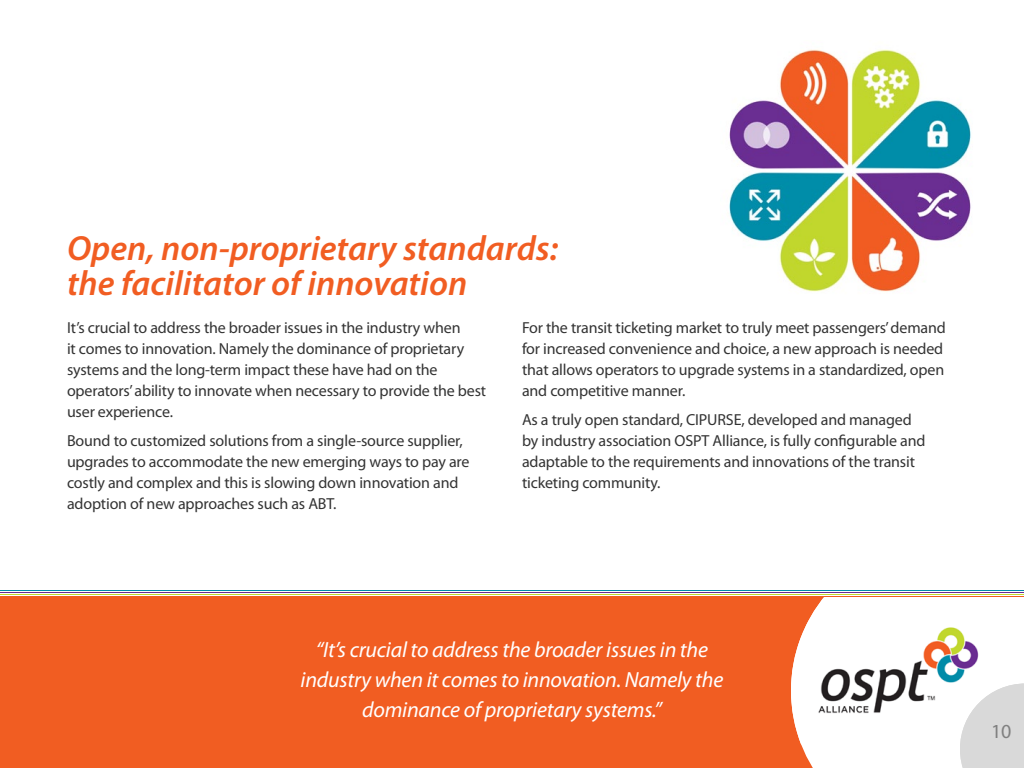
<style>
.page{position:relative;width:1024px;height:768px;background:#fff}
.page>*{position:absolute;margin:0;border:0;box-sizing:border-box;transform-origin:0 0}
.t1{font:italic 600 35px/35px "Myriad Pro";color:#f15d22}
.t2{font:italic 22px/30px "Myriad Pro";letter-spacing:-.01em;color:#fff;text-align:center}
.t3{font:20px "Myriad Pro";color:#808080}
.t4{font:16px/21px "Myriad Pro";letter-spacing:-.01em;color:#333}
</style>
<div class="page">
<div style="left:0;top:596px;width:1024px;height:172px;background:#f15d22"></div>
<div style="left:801px;top:597px;width:223px;height:171px;background:#fff"></div>
<img style="left:791px;top:597px;width:218px;height:147px">
<svg style="left:960px;top:684px;width:64px;height:84px;background:#dfdfdf"></svg>
<img style="left:729px;top:49px;width:242px;height:243px">
<hr style="left:0;top:590px;width:1024px;height:1px;background:#008ca8">
<hr style="left:0;top:592px;width:1024px;height:1px;background:#6a2c90">
<hr style="left:0;top:594px;width:1024px;height:1px;background:#c1d82f">
<p class="t1" style="left:67px;top:230px;width:493px">Open, non-proprietary standards: the facilitator of innovation</p>
<p class="t4" style="left:67px;top:317px;width:421px">It’s crucial to address the broader issues in the industry when<br>it comes to innovation. Namely the dominance of proprietary systems and the long-term impact these have had on the operators’ ability to innovate when necessary to provide the best user experience.</p>
<p class="t4" style="left:67px;top:430px;width:404px">Bound to customized solutions from a single-source supplier, upgrades to accommodate the new emerging ways to pay are costly and complex and this is slowing down innovation and adoption of new approaches such as ABT.</p>
<p class="t4" style="left:522px;top:317px;width:425px">For the transit ticketing market to truly meet passengers’ demand for increased convenience and choice, a new approach is needed that allows operators to upgrade systems in a standardized, open and competitive manner.</p>
<p class="t4" style="left:522px;top:409px;width:405px">As a truly open standard, CIPURSE, developed and managed by industry association OSPT Alliance, is fully configurable and adaptable to the requirements and innovations of the transit ticketing community.</p>
<p class="t2" style="left:301px;top:634px;width:424px">“It’s crucial to address the broader issues in the industry when it comes to innovation. Namely the dominance of proprietary systems.”</p>
<p class="t3" style="left:991px;top:719px;width:22px">10</p>
</div>
